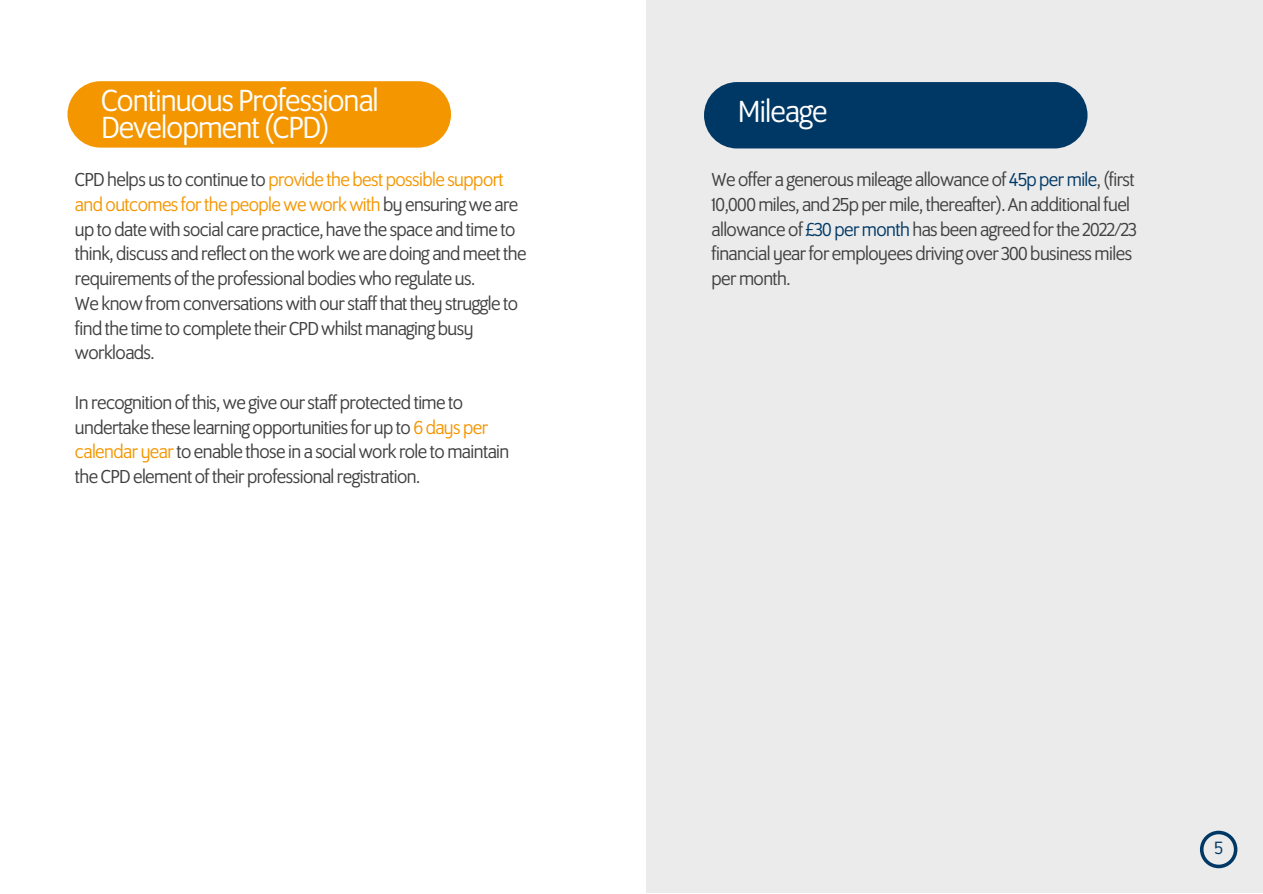
<style>
.page{position:relative;width:1263px;height:894px;background:#fff}
.page>*{position:absolute;margin:0;border:0;box-sizing:border-box;transform-origin:0 0}
.t1{font:33px/27px "Program OT";letter-spacing:-.025em;color:#fff}
.t2{font:20.25px/24.8px "Program OT";letter-spacing:-.025em;color:#3f3f3f}
.t3{font:19.2px "Program OT";color:#003865}
.s1{color:#f49600}
.s2{color:#003865}
</style>
<div class="page">
<div style="left:646px;top:0;width:617px;height:892px;background:#ebebeb"></div>
<svg style="left:1200px;top:830px;width:38px;height:38px"></svg>
<div style="left:67px;top:81px;width:384px;height:66px;background:#f49600;border-radius:33px"></div>
<div style="left:704px;top:82px;width:383px;height:66px;background:#003865;border-radius:33px"></div>
<h1 class="t1" style="left:101px;top:89px;width:279px">Continuous Professional<br>Development(CPD)</h1>
<h1 class="t1" style="left:738px;top:100px;width:91px">Mileage</h1>
<p class="t2" style="left:75px;top:168px;width:453px">CPDhelps ustocontinue to<span class="s1">provide thebestpossible support andoutcomesforthepeopleweworkwith</span>by ensuringwe are uptodatewith social carepractice, have the space andtime to think,discuss andreflecton theworkwe aredoing andmeetthe requirementsoftheprofessionalbodieswhoregulate us.<br>We knowfromconversationswithourstaffthatthey struggle to findthe time tocomplete theirCPDwhilstmanagingbusy workloads.</p>
<p class="t2" style="left:75px;top:391px;width:436px">In recognitionofthis,we giveourstaffprotectedtime to undertake these learningopportunitiesfor upto<span class="s1">6daysper calendar year</span>toenable those in a socialwork role tomaintain theCPDelementoftheirprofessionalregistration.</p>
<p class="t2" style="left:711px;top:168px;width:427px">Weoffer a generousmileage allowanceof <span class="s2">45ppermile</span>,(first 10,000miles, and25ppermile,thereafter).An additionalfuel allowanceof <span class="s2">£30permonth</span> hasbeen agreedforthe 2022/23 financial yearfor employeesdrivingover 300businessmiles permonth.</p>
<p class="t3" style="left:1214px;top:839px;width:10px">5</p>
</div>
